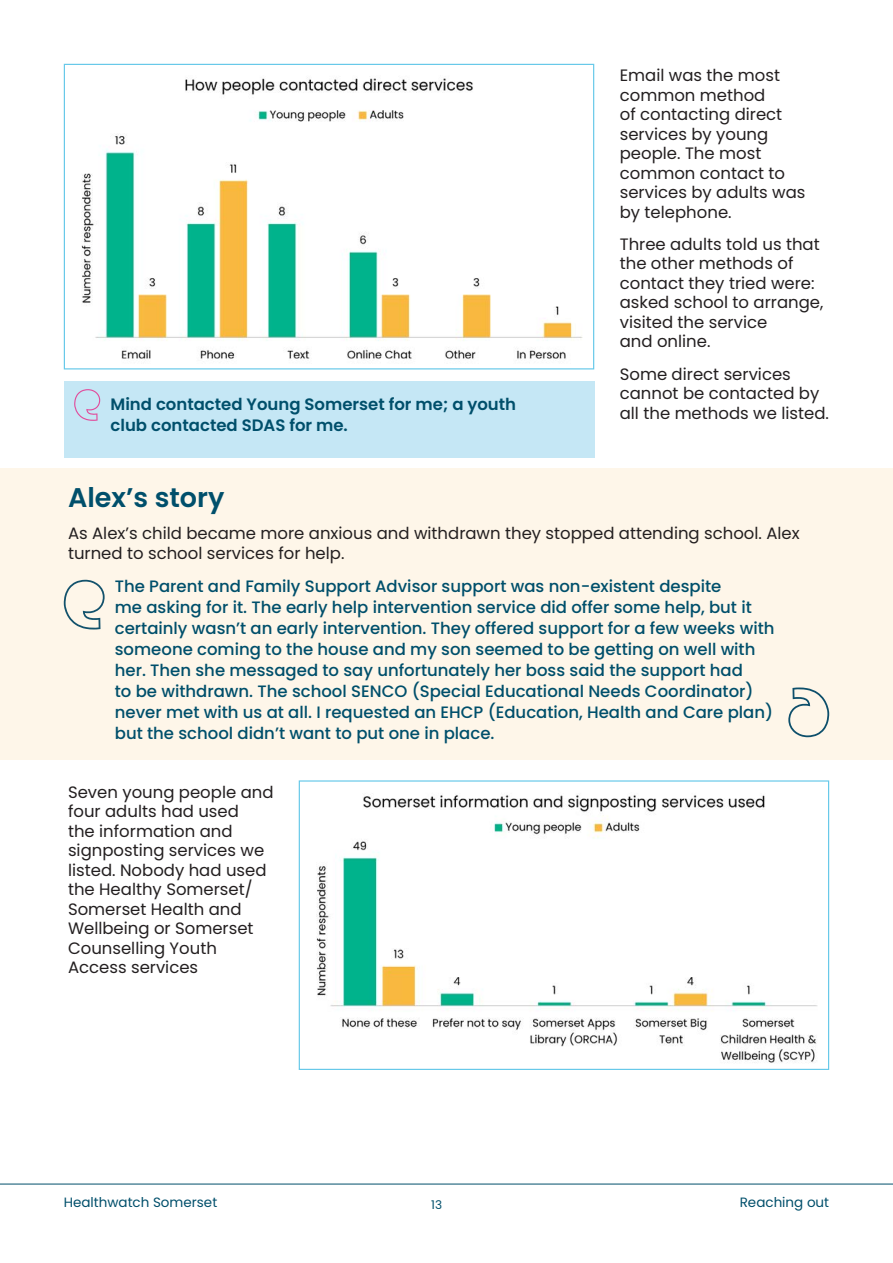
<style>
.page{position:relative;width:893px;height:1263px;background:#fff}
.page>*{position:absolute;margin:0;border:0;box-sizing:border-box;transform-origin:0 0}
.Content_paragraphs{font:600 27px "Poppins";color:#004f6b}
.Content_paragraphs-2{font:16.5px/19.5px "Poppins";color:#231f20}
.Content_paragraphs-3{font:500 16.5px/21px "Poppins";color:#004f6b}
.Content_paragraphs-4{font:600 16.5px/21px "Poppins";color:#004f6b}
.t1{font:13.5px "Poppins";color:#004f6b}
.t2{font:12px "Poppins";color:#004f6b}
</style>
<div class="page">
<hr style="left:0;top:1184px;width:893px;height:1px;background:#004f6b">
<img style="left:81px;top:78px;width:502px;height:282px">
<div style="left:64px;top:64px;width:530px;height:305px;border:1px solid #67c9e9"></div>
<div style="left:64px;top:381px;width:530px;height:76px;background:#c5e7f5"></div>
<svg style="left:74px;top:389px;width:26px;height:32px"></svg>
<div style="left:0;top:468px;width:893px;height:291px;background:#fef6e9"></div>
<svg style="left:788px;top:687px;width:41px;height:50px"></svg>
<svg style="left:64px;top:580px;width:41px;height:49px"></svg>
<img style="left:316px;top:795px;width:502px;height:268px">
<div style="left:299px;top:780px;width:530px;height:290px;border:1px solid #67c9e9"></div>
<p class="Content_paragraphs-4" style="left:111px;top:394px;width:407px">Mind contacted Young Somerset for me; a youth club contacted SDAS for me.</p>
<p class="Content_paragraphs-2" style="left:620px;top:66px;width:187px">Email was the most common method<br>of contacting direct services by young people. The most common contact to services by adults was by telephone.</p>
<p class="Content_paragraphs-2" style="left:620px;top:234px;width:205px">Three adults told us that the other methods of contact they tried were: asked school to arrange, visited the service<br>and online.</p>
<p class="Content_paragraphs-2" style="left:620px;top:364px;width:211px">Some direct services cannot be contacted by all the methods we listed.</p>
<p class="Content_paragraphs" style="left:68px;top:482px;width:158px">Alex’s story</p>
<p class="Content_paragraphs-2" style="left:68px;top:524px;width:733px">As Alex’s child became more anxious and withdrawn they stopped attending school. Alex turned to school services for help.</p>
<p class="Content_paragraphs-3" style="left:115px;top:576px;width:661px">The Parent and Family Support Advisor support was non-existent despite<br>me asking for it. The early help intervention service did offer some help, but it certainly wasn’t an early intervention. They offered support for a few weeks with someone coming to the house and my son seemed to be getting on well with her. Then she messaged to say unfortunately her boss said the support had<br>to be withdrawn. The school SENCO (Special Educational Needs Coordinator) never met with us at all. I requested an EHCP (Education, Health and Care plan) but the school didn’t want to put one in place.</p>
<p class="Content_paragraphs-2" style="left:68px;top:782px;width:207px">Seven young people and four adults had used<br>the information and signposting services we listed. Nobody had used the Healthy Somerset/<br>Somerset Health and<br>Wellbeing or Somerset<br>Counselling Youth<br>Access services</p>
<p class="t1" style="left:64px;top:1194px;width:155px">Healthwatch Somerset</p>
<p class="t2" style="left:431px;top:1198px;width:12px">13</p>
<p class="t1" style="left:740px;top:1194px;width:91px">Reaching out</p>
</div>
